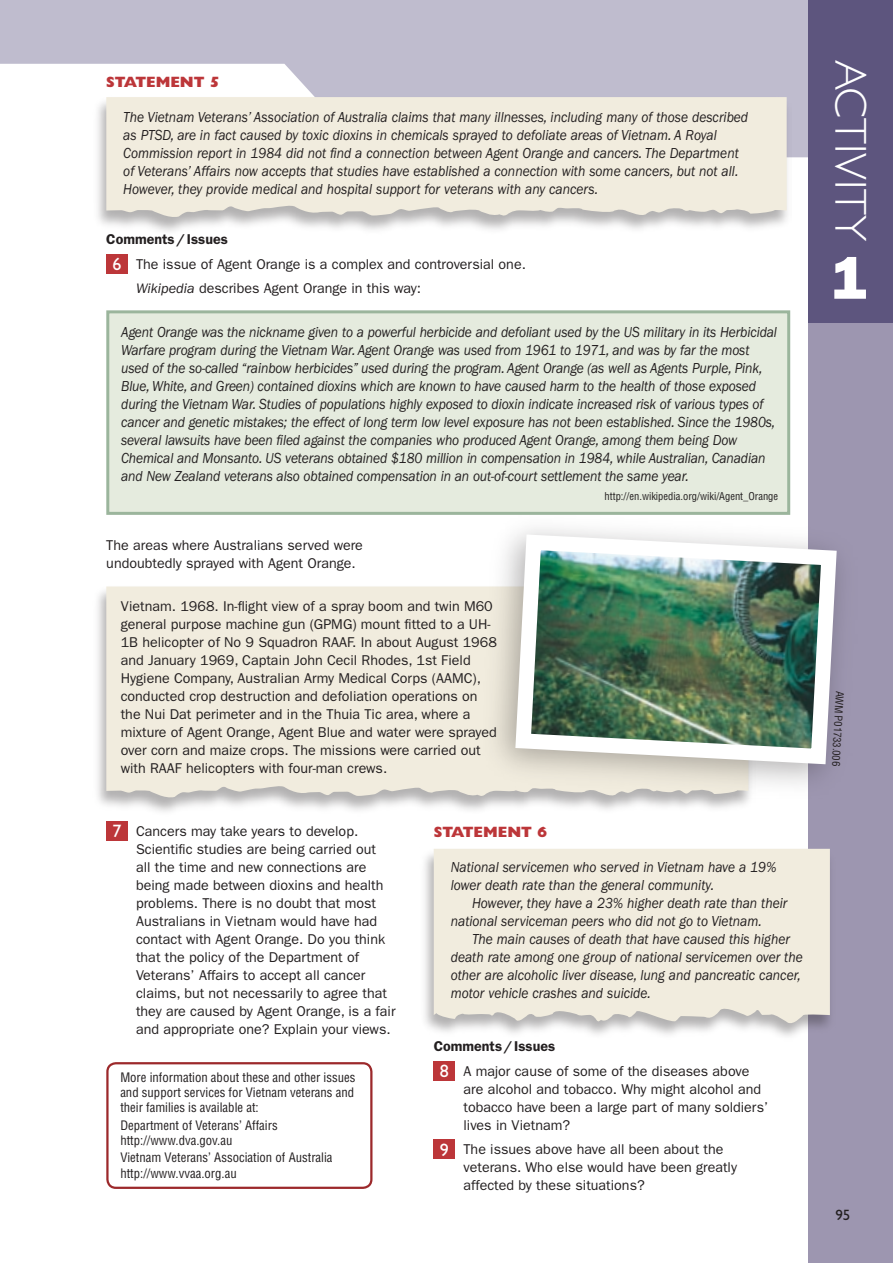
<style>
.page{position:relative;width:893px;height:1263px;background:#fff}
.page>*{position:absolute;margin:0;border:0;box-sizing:border-box;transform-origin:0 0}
.t1{font:800 60px "Franklin Gothic";color:#fff}
.t2{font:300 45px "Gill Sans";color:#fff}
.t3{font:italic 15px/18px "Franklin Gothic";letter-spacing:-.01em;color:#231f20;scale:.9 1}
.t4{font:800 15px "Gill Sans";color:#bc3639}
.t5{font:15px "Gill Sans";color:#231f20}
.t6{font:14.25px/18px "Franklin Gothic";color:#231f20}
.t7{font:600 14.25px "Franklin Gothic";color:#231f20}
.t8{font:condensed 12.75px/15.3px "Helvetica";color:#231f20}
.t9{font:condensed 10.5px "Helvetica";color:#231f20}
.s1{font-family:"Gill Sans";font-size:18px;color:#fff}
.s2{font-style:italic}
.s3{font-weight:600}
</style>
<div class="page">
<svg style="left:0;top:0;width:808px;height:157px;fill:#bfbcce"></svg>
<div style="left:808px;top:300px;width:85px;height:963px;background:#9d96b0"></div>
<div style="left:808px;top:0;width:85px;height:323px;background:#5d557e"></div>
<div style="left:92px;top:96px;width:700px;height:140px;background:#231f20;opacity:.35"></div>
<svg style="left:106px;top:97px;width:681px;height:122px;background:#ede8db"></svg>
<div style="left:92px;top:585px;width:663px;height:231px;background:#231f20;opacity:.35"></div>
<div style="left:106px;top:586px;width:376px;height:213px;background:#f1ecde"></div>
<div style="left:482px;top:514px;width:376px;height:285px;background:#231f20;opacity:.35"></div>
<img style="left:507px;top:527px;width:338px;height:245px">
<div style="left:106px;top:822px;width:22px;height:19px;background:#bc3639"></div>
<div style="left:108px;top:312px;width:681px;height:201px;background:#e5ebde"></div>
<div style="left:106px;top:310px;width:684px;height:205px;border:3px solid #9bb59c"></div>
<div style="left:106px;top:254px;width:22px;height:19px;background:#bc3639"></div>
<div style="left:419px;top:847px;width:417px;height:195px;background:#231f20;opacity:.35"></div>
<div style="left:434px;top:849px;width:396px;height:177px;background:#f1ecde"></div>
<div style="left:434px;top:1061px;width:21px;height:19px;background:#bc3639"></div>
<div style="left:434px;top:1140px;width:21px;height:19px;background:#bc3639"></div>
<div style="left:106px;top:1062px;width:266px;height:127px;border:2px solid #9c292b;border-radius:9px"></div>
<p class="t4" style="left:106px;top:73px;width:115px">STATEMENT 5</p>
<p class="t3" style="left:123px;top:108px;width:696px">The Vietnam Veterans’ Association of Australia claims that many illnesses, including many of those described as PTSD, are in fact caused by toxic dioxins in chemicals sprayed to defoliate areas of Vietnam. A Royal Commission report in 1984 did not find a connection between Agent Orange and cancers. The Department of Veterans’ Affairs now accepts that studies have established a connection with some cancers, but not all.<br>However, they provide medical and hospital support for veterans with any cancers.</p>
<p class="t7" style="left:106px;top:231px;width:123px">Comments/Issues</p>
<p class="t6" style="left:112px;top:255px;width:415px"><span class="s1">6</span> The issue of Agent Orange is a complex and controversial one.</p>
<p class="t6" style="left:136px;top:279px;width:286px"><span class="s2">Wikipedia</span> describes Agent Orange in this way:</p>
<p class="t3" style="left:121px;top:323px;width:730px">Agent Orange was the nickname given to a powerful herbicide and defoliant used by the US military in its Herbicidal Warfare program during the Vietnam War. Agent Orange was used from 1961 to 1971, and was by far the most used of the so-called “rainbow herbicides” used during the program. Agent Orange (as well as Agents Purple, Pink, Blue, White, and Green) contained dioxins which are known to have caused harm to the health of those exposed during the Vietnam War. Studies of populations highly exposed to dioxin indicate increased risk of various types of cancer and genetic mistakes; the effect of long term low level exposure has not been established. Since the 1980s, several lawsuits have been filed against the companies who produced Agent Orange, among them being Dow Chemical and Monsanto. US veterans obtained $180 million in compensation in 1984, while Australian, Canadian and New Zealand veterans also obtained compensation in an out-of-court settlement the same year.</p>
<p class="t9" style="left:605px;top:489px;width:175px">http://en.wikipedia.org/wiki/Agent_Orange</p>
<p class="t6" style="left:106px;top:536px;width:258px">The areas where Australians served were undoubtedly sprayed with Agent Orange.</p>
<p class="t6" style="left:121px;top:597px;width:378px">Vietnam. 1968. In-flight view of a spray boom and twin M60 general purpose machine gun (GPMG) mount fitted to a UH-1B helicopter of No 9 Squadron RAAF. In about August 1968 and January 1969, Captain John Cecil Rhodes, 1st Field Hygiene Company, Australian Army Medical Corps (AAMC), conducted crop destruction and defoliation operations on the Nui Dat perimeter and in the Thuia Tic area, where a mixture of Agent Orange, Agent Blue and water were sprayed over corn and maize crops. The missions were carried out with RAAF helicopters with four-man crews.</p>
<p class="t6" style="left:136px;top:822px;width:261px;text-indent:-24px"><span class="s1">7</span> Cancers may take years to develop.<br>Scientific studies are being carried out<br>all the time and new connections are being made between dioxins and health problems. There is no doubt that most Australians in Vietnam would have had contact with Agent Orange. Do you think that the policy of the Department of Veterans’ Affairs to accept all cancer claims, but not necessarily to agree that they are caused by Agent Orange, is a fair and appropriate one? Explain your views.</p>
<p class="t8" style="left:120px;top:1069px;width:237px;text-align:justify">More information about these and other issues and support services for Vietnam veterans and their families is available at:</p>
<p class="t8" style="left:120px;top:1117px;width:159px">Department of Veterans’ Affairs http://www.dva.gov.au</p>
<p class="t8" style="left:120px;top:1150px;width:214px">Vietnam Veterans’ Association of Australia http://www.vvaa.org.au</p>
<p class="t4" style="left:434px;top:823px;width:115px">STATEMENT 6</p>
<p class="t3" style="left:451px;top:858px;width:363px">National servicemen who served in Vietnam have a 19% lower death rate than the general community.</p>
<p class="t3" style="left:451px;top:894px;width:376px;text-indent:21px">However, they have a 23% higher death rate than their national serviceman peers who did not go to Vietnam.</p>
<p class="t3" style="left:451px;top:930px;width:393px;text-indent:21px">The main causes of death that have caused this higher death rate among one group of national servicemen over the other are alcoholic liver disease, lung and pancreatic cancer, motor vehicle crashes and suicide.</p>
<p class="t6" style="left:440px;top:1034px;width:311px;line-height:24.5px;text-indent:-6px"><span class="s3">Comments/Issues<br></span><span class="s1">8</span> A major cause of some of the diseases above</p>
<p class="t6" style="left:463px;top:1080px;width:306px">are alcohol and tobacco. Why might alcohol and tobacco have been a large part of many soldiers’ lives in Vietnam?</p>
<p class="t6" style="left:463px;top:1140px;width:275px;text-indent:-24px"><span class="s1">9</span> The issues above have all been about the veterans. Who else would have been greatly affected by these situations?</p>
<h2 class="t2" style="left:876px;top:60px;width:183px;rotate:90deg">Activity</h2>
<h1 class="t1" style="left:832px;top:243px;width:37px">1</h1>
<p class="t9" style="left:846px;top:691px;width:77px;rotate:93deg">AWM P01733.006</p>
<p class="t5" style="left:835px;top:1206px;width:16px">95</p>
</div>
